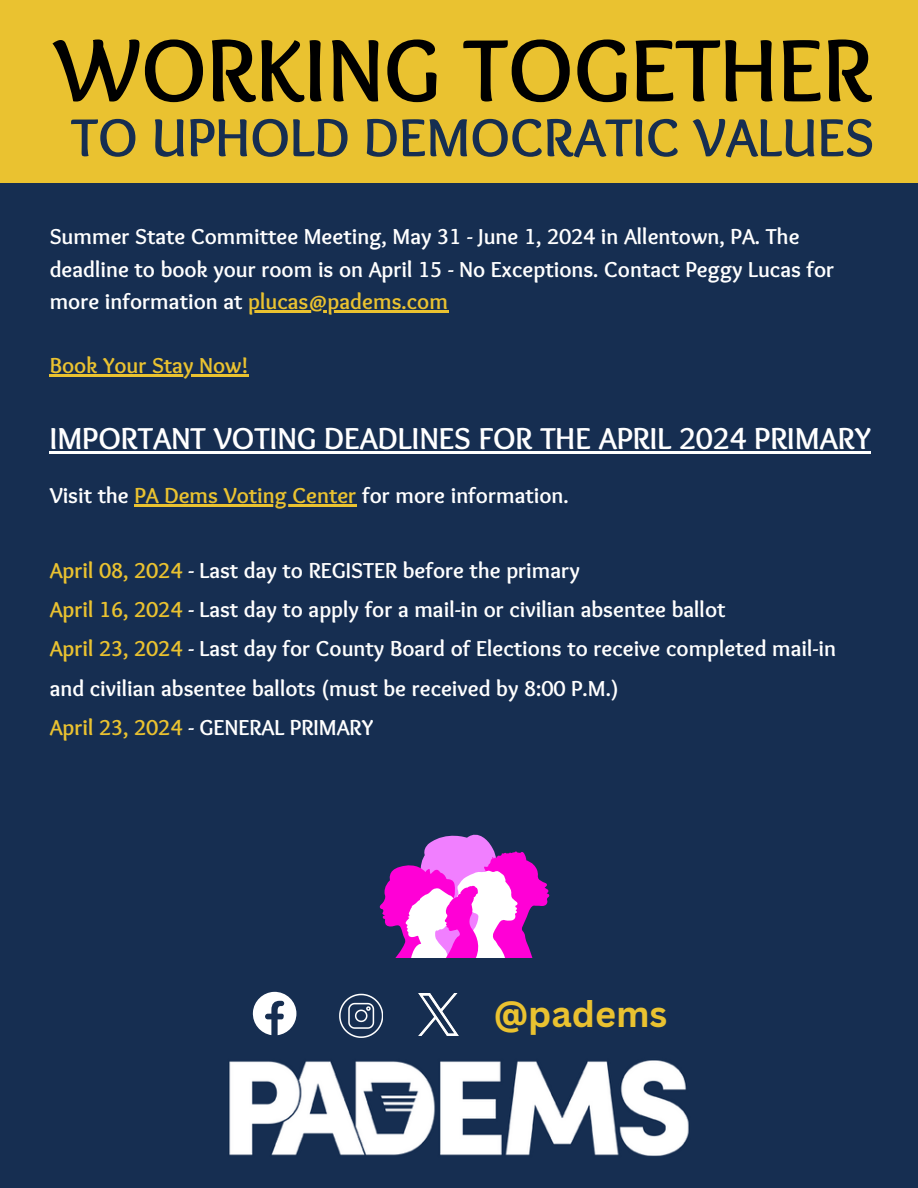
<style>
.page{position:relative;width:918px;height:1188px;background:#162e51}
.page>*{position:absolute;margin:0;border:0;box-sizing:border-box;transform-origin:0 0}
.t1{font:700 91.8px "Sukar";color:#000}
.t2{font:700 55.5px "Sukar";color:#162e51}
.t3{font:700 36px "Canva Sans";color:#eac230}
.t4{font:700 31.5px "Sukar";color:#fff}
.t5{font:700 22.5px/39.3px "Sukar";color:#fff}
.t6{font:700 22.5px "Sukar";color:#eac230}
.s1{color:#eac230}
</style>
<div class="page">
<div style="left:0;top:0;width:918px;height:183px;background:#eac230"></div>
<img style="left:229px;top:1060px;width:460px;height:96px">
<svg style="left:252px;top:991px;width:44px;height:44px"></svg>
<svg style="left:339px;top:994px;width:44px;height:44px"></svg>
<img style="left:419px;top:994px;width:39px;height:41px">
<hr style="left:134px;top:504px;width:223px;height:3px;background:#eac230">
<hr style="left:50px;top:451px;width:821px;height:2px;background:#fff">
<hr style="left:248px;top:310px;width:200px;height:3px;background:#eac230">
<hr style="left:50px;top:375px;width:199px;height:2px;background:#eac230">
<svg style="left:379px;top:834px;width:171px;height:124px"></svg>
<h1 class="t1" style="left:54px;top:18px;width:820px">WORKING TOGETHER</h1>
<h2 class="t2" style="left:71px;top:106px;width:805px">TO UPHOLD DEMOCRATIC VALUES</h2>
<p class="t5" style="left:50px;top:222px;width:786px;line-height:32.7px">Summer State Committee Meeting, May 31 - June 1, 2024 in Allentown, PA. The deadline to book your room is on April 15 - No Exceptions. Contact Peggy Lucas for more information at <span class="s1">plucas@padems.com</span></p>
<p class="t6" style="left:50px;top:353px;width:200px">Book Your Stay Now!</p>
<h3 class="t4" style="left:50px;top:420px;width:823px">IMPORTANT VOTING DEADLINES FOR THE APRIL 2024 PRIMARY</h3>
<p class="t5" style="left:50px;top:478px;width:521px">Visit the <span class="s1">PA Dems Voting Center</span> for more information.</p>
<p class="t5" style="left:50px;top:552px;width:788px"><span class="s1">April 08, 2024</span> - Last day to REGISTER before the primary<br><span class="s1">April 16, 2024</span> - Last day to apply for a mail-in or civilian absentee ballot<br><span class="s1">April 23, 2024</span> - Last day for County Board of Elections to receive completed mail-in and civilian absentee ballots (must be received by 8:00 P.M.)<br><span class="s1">April 23, 2024</span> - GENERAL PRIMARY</p>
<h3 class="t3" style="left:494px;top:989px;width:175px">@padems</h3>
</div>
